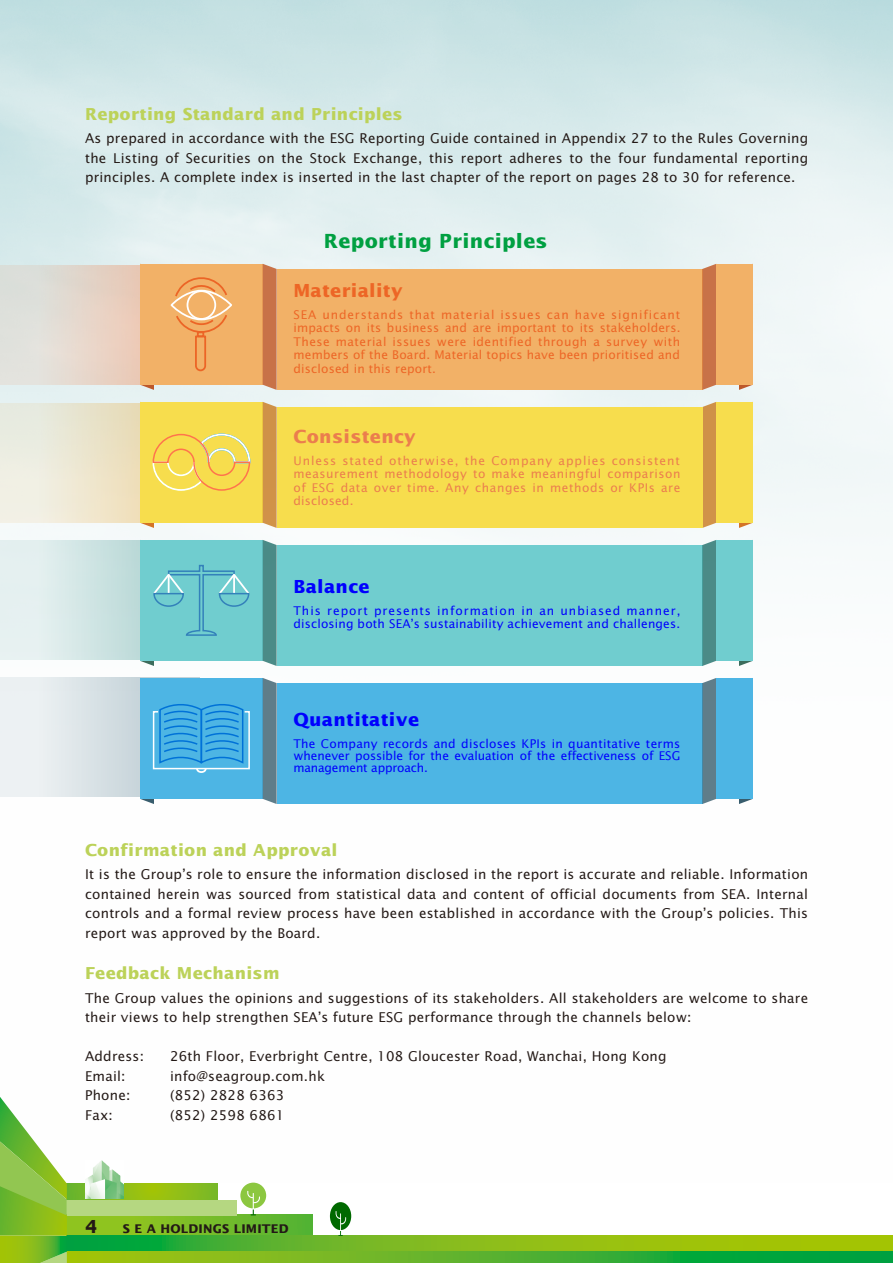
<style>
.page{position:relative;width:893px;height:1263px;background:#fff}
.page>*{position:absolute;margin:0;border:0;box-sizing:border-box;transform-origin:0 0}
.t1{font:700 19.5px "Lucida Sans Std";letter-spacing:.015em;color:#00a041}
.t2{font:700 18px "Lucida Sans Std";letter-spacing:.015em;color:#00f}
.t3{font:700 18px "Lucida Sans Std";letter-spacing:.015em;color:#ed6626}
.t4{font:700 18px "Lucida Sans Std";letter-spacing:.015em;color:#eb7d4d}
.t5{font:700 18px "Lucida Sans Std";color:#231916}
.t6{font:700 16.5px "Lucida Sans Std";letter-spacing:.015em;color:#bcd259}
.t7{font:13.5px/19.5px "Lucida Sans Std";letter-spacing:.015em;color:#231916;text-align:justify}
.t8{font:12px/12px "Lucida Sans Std";letter-spacing:.015em;color:#00f}
.t9{font:12px/13.5px "Lucida Sans Std";letter-spacing:.015em;color:#ed6626;text-align:justify}
.t10{font:12px/13.5px "Lucida Sans Std";letter-spacing:.045em;color:#eb7d4d;text-align:justify}
.t11{font:700 12px "Lucida Sans Std";letter-spacing:.015em;color:#231916}
</style>
<div class="page">
<div style="left:67px;top:1215px;width:246px;height:21px;background:linear-gradient(to right,#9cc71b,#57b333)"></div>
<svg style="left:67px;top:1236px;width:826px;height:15px;background:#74b91d"></svg>
<svg style="left:67px;top:1251px;width:826px;height:12px;background:#50b12b"></svg>
<svg style="left:67px;top:1183px;width:151px;height:16px;background:#8abd19"></svg>
<div style="left:67px;top:1199px;width:169px;height:16px;background:#b5d781"></div>
<svg style="left:0;top:1097px;width:67px;height:166px"></svg>
<svg style="left:240px;top:1182px;width:26px;height:33px"></svg>
<svg style="left:330px;top:1202px;width:21px;height:34px"></svg>
<img style="left:85px;top:1160px;width:39px;height:39px">
<svg style="left:0;top:265px;width:140px;height:119px;background:#e3d8ce"></svg>
<svg style="left:0;top:403px;width:140px;height:119px;background:#ece7d3"></svg>
<svg style="left:0;top:540px;width:140px;height:119px;background:#d6e8e7"></svg>
<svg style="left:0;top:678px;width:140px;height:119px;background:#dfe6ea"></svg>
<svg style="left:140px;top:385px;width:14px;height:5px"></svg>
<div style="left:277px;top:269px;width:425px;height:121px;background:#f2b167"></div>
<div style="left:140px;top:264px;width:123px;height:121px;background:#f2b167"></div>
<svg style="left:263px;top:264px;width:14px;height:126px;background:#ca7a53"></svg>
<svg style="left:702px;top:264px;width:14px;height:126px;background:#ca784e"></svg>
<svg style="left:739px;top:385px;width:14px;height:5px"></svg>
<div style="left:716px;top:264px;width:37px;height:121px;background:#f2b167"></div>
<div style="left:140px;top:402px;width:123px;height:121px;background:#f7dd4d"></div>
<svg style="left:263px;top:402px;width:14px;height:126px;background:#d19853"></svg>
<svg style="left:702px;top:402px;width:14px;height:126px;background:#d39a4f"></svg>
<svg style="left:739px;top:523px;width:14px;height:5px"></svg>
<div style="left:716px;top:402px;width:37px;height:121px;background:#f7dd4d"></div>
<div style="left:277px;top:407px;width:425px;height:121px;background:#f7dd4d"></div>
<div style="left:277px;top:545px;width:425px;height:121px;background:#70cdcf"></div>
<div style="left:140px;top:540px;width:123px;height:121px;background:#70cdcf"></div>
<svg style="left:263px;top:540px;width:14px;height:126px;background:#56928e"></svg>
<svg style="left:702px;top:540px;width:14px;height:126px;background:#51908c"></svg>
<svg style="left:739px;top:661px;width:14px;height:5px"></svg>
<div style="left:716px;top:540px;width:37px;height:121px;background:#70cdcf"></div>
<div style="left:277px;top:683px;width:425px;height:121px;background:#4db5e4"></div>
<div style="left:140px;top:678px;width:123px;height:121px;background:#4db5e4"></div>
<svg style="left:263px;top:678px;width:14px;height:126px;background:#698591"></svg>
<svg style="left:702px;top:678px;width:14px;height:126px;background:#638290"></svg>
<svg style="left:739px;top:799px;width:14px;height:5px"></svg>
<div style="left:716px;top:678px;width:37px;height:121px;background:#4db5e4"></div>
<div style="left:171px;top:290px;width:61px;height:30px;border:2px solid #fff;border-radius:50%"></div>
<svg style="left:174px;top:277px;width:55px;height:95px"></svg>
<svg style="left:140px;top:564px;width:111px;height:102px"></svg>
<svg style="left:140px;top:433px;width:111px;height:95px"></svg>
<svg style="left:140px;top:704px;width:110px;height:100px"></svg>
<p class="t6" style="left:85px;top:105px;width:319px">Reporting Standard and Principles</p>
<p class="t7" style="left:85px;top:129px;width:725px">As prepared in accordance with the ESG Reporting Guide contained in Appendix 27 to the Rules Governing the Listing of Securities on the Stock Exchange, this report adheres to the four fundamental reporting principles. A complete index is inserted in the last chapter of the report on pages 28 to 30 for reference.</p>
<h1 class="t1" style="left:324px;top:230px;width:225px">Reporting Principles</h1>
<h2 class="t3" style="left:293px;top:280px;width:111px">Materiality</h2>
<p class="t9" style="left:293px;top:308px;width:389px">SEA understands that material issues can have significant impacts on its business and are important to its stakeholders.<br>These material issues were identified through a survey with members of the Board. Material topics have been prioritised and disclosed in this report.</p>
<h2 class="t4" style="left:293px;top:426px;width:124px">Consistency</h2>
<p class="t10" style="left:293px;top:454px;width:389px">Unless stated otherwise, the Company applies consistent measurement methodology to make meaningful comparison of ESG data over time. Any changes in methods or KPIs are disclosed.</p>
<h2 class="t2" style="left:293px;top:576px;width:78px">Balance</h2>
<p class="t8" style="left:293px;top:604px;width:389px;line-height:13.5px">This report presents information in an unbiased manner, disclosing both SEA’s sustainability achievement and challenges.</p>
<h2 class="t2" style="left:293px;top:709px;width:127px">Quantitative</h2>
<p class="t8" style="left:293px;top:738px;width:388px;text-align:justify">The Company records and discloses KPIs in quantitative terms whenever possible for the evaluation of the effectiveness of ESG management approach.</p>
<p class="t6" style="left:85px;top:841px;width:254px">Confirmation and Approval</p>
<p class="t7" style="left:85px;top:865px;width:725px">It is the Group’s role to ensure the information disclosed in the report is accurate and reliable. Information contained herein was sourced from statistical data and content of official documents from SEA. Internal controls and a formal review process have been established in accordance with the Group’s policies. This report was approved by the Board.</p>
<p class="t6" style="left:85px;top:964px;width:196px">Feedback Mechanism</p>
<p class="t7" style="left:85px;top:988px;width:725px">The Group values the opinions and suggestions of its stakeholders. All stakeholders are welcome to share their views to help strengthen SEA’s future ESG performance through the channels below:</p>
<p class="t7" style="left:85px;top:1047px;width:60px">Address:</p>
<p class="t7" style="left:170px;top:1047px;width:498px">26th Floor, Everbright Centre, 108 Gloucester Road, Wanchai, Hong Kong</p>
<p class="t7" style="left:85px;top:1066px;width:42px">Email:</p>
<p class="t7" style="left:170px;top:1066px;width:156px">info@seagroup.com.hk</p>
<p class="t7" style="left:85px;top:1086px;width:47px">Phone:</p>
<p class="t7" style="left:170px;top:1086px;width:116px">(852) 2828 6363</p>
<p class="t7" style="left:85px;top:1105px;width:29px">Fax:</p>
<p class="t7" style="left:170px;top:1105px;width:116px">(852) 2598 6861</p>
<h2 class="t5" style="left:85px;top:1216px;width:14px">4</h2>
<p class="t11" style="left:123px;top:1221px;width:167px">S E A Holdings Limited</p>
</div>
